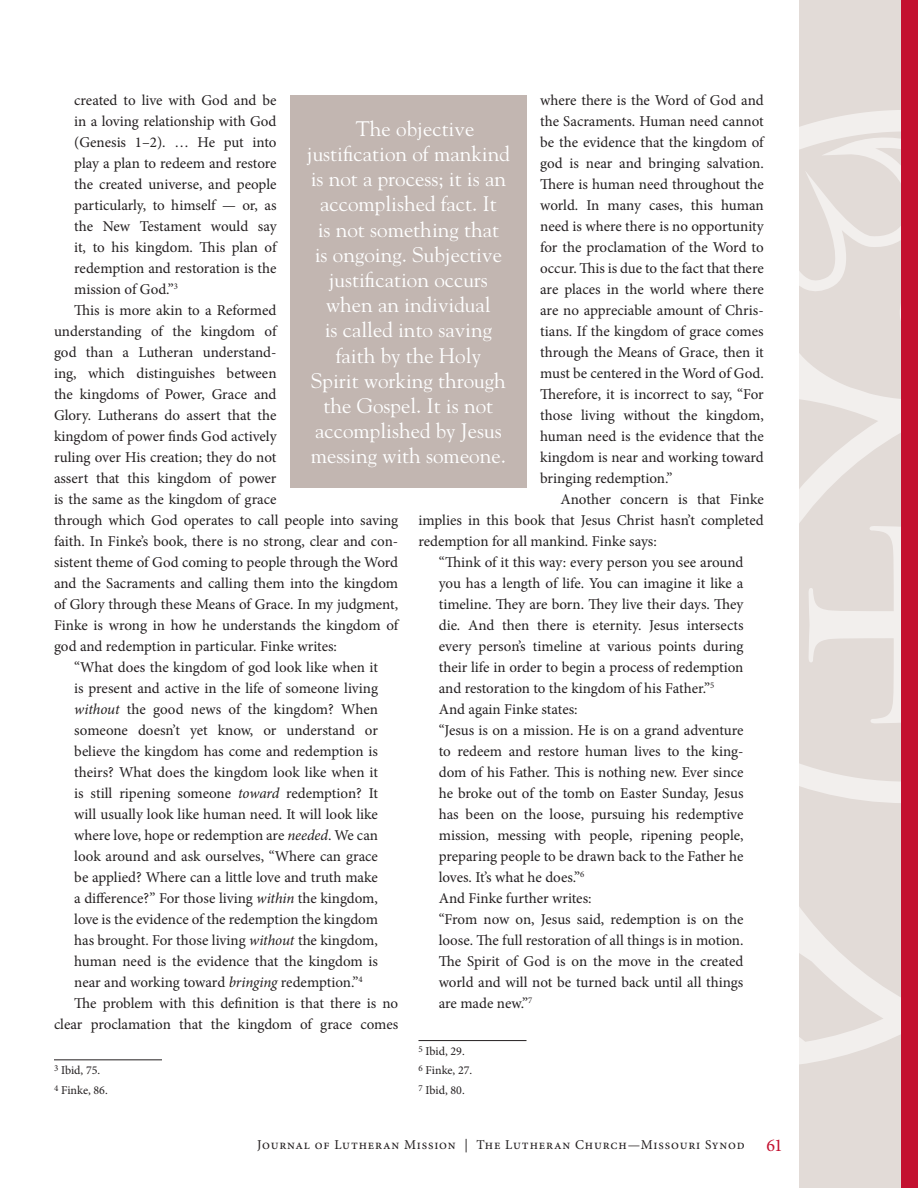
<style>
.page{position:relative;width:918px;height:1188px;background:#fff}
.page>*{position:absolute;margin:0;border:0;box-sizing:border-box;transform-origin:0 0}
.Pull-quote{font:21px "Goudy Std";color:#fff}
.scripture{font:15px/21px "Minion Pro";letter-spacing:-.01em;color:#231f20;text-align:justify}
.text{font:15px/21px "Minion Pro";color:#231f20}
.t1{font:13.5px "Minion Pro";letter-spacing:.06em;color:#231f20}
.footnote{font:12px "Minion Pro";color:#231f20}
.s1{font-style:italic}
.s2{font-size:18px;color:#c3102f}
</style>
<div class="page">
<div style="left:799px;top:0;width:119px;height:1188px;background:#e2dbd7"></div>
<svg style="left:799px;top:108px;width:103px;height:960px"></svg>
<div style="left:902px;top:0;width:16px;height:1188px;background:#c3102f"></div>
<div style="left:290px;top:96px;width:237px;height:392px;background:#c2b6b1"></div>
<hr style="left:54px;top:1059px;width:108px;height:1px;background:#231f20">
<hr style="left:418px;top:1040px;width:108px;height:1px;background:#231f20">
<p class="scripture" style="left:74px;top:90px;width:205px">created to live with God and be in a loving relationship with God (Genesis 1–2). … He put into play a plan to redeem and restore the created universe, and people particularly, to himself — or, as the New Testament would say it, to his kingdom. This plan of redemption and restoration is the mission of God.”<sup>3</sup></p>
<p class="text" style="left:54px;top:300px;width:347px;text-indent:20px">This is more akin to a Reformed<br>understanding of the kingdom of<br>god than a Lutheran understand-<br>ing, which distinguishes between<br>the kingdoms of Power, Grace and<br>Glory. Lutherans do assert that the<br>kingdom of power finds God actively<br>ruling over His creation; they do not<br>assert that this kingdom of power<br>is the same as the kingdom of grace<br>through which God operates to call people into saving faith. In Finke’s book, there is no strong, clear and con&shy;sistent theme of God coming to people through the Word and the Sacraments and calling them into the kingdom of Glory through these Means of Grace. In my judgment, Finke is wrong in how he understands the kingdom of god and redemption in particular. Finke writes:</p>
<p class="scripture" style="left:74px;top:657px;width:305px">“What does the kingdom of god look like when it is present and active in the life of someone living <span class="s1">without</span> the good news of the kingdom? When someone doesn’t yet know, or understand or believe the kingdom has come and redemption is theirs? What does the kingdom look like when it is still ripening someone <span class="s1">toward</span> redemption? It will usually look like human need. It will look like where love, hope or redemption are <span class="s1">needed</span>. We can look around and ask ourselves, “Where can grace be applied? Where can a little love and truth make a difference?” For those living <span class="s1">within</span> the kingdom, love is the evidence of the redemption the kingdom has brought. For those living <span class="s1">without</span> the kingdom, human need is the evidence that the kingdom is near and working toward <span class="s1">bringing</span> redemption.”<sup>4</sup></p>
<p class="text" style="left:54px;top:993px;width:346px;text-align:right">The problem with this definition is that there is no clear proclamation that the kingdom of grace comes</p>
<p class="footnote" style="left:54px;top:1062px;width:48px"><sup>3</sup> Ibid, 75.</p>
<p class="footnote" style="left:54px;top:1082px;width:55px"><sup>4</sup> Finke, 86.</p>
<p class="scripture" style="left:540px;top:90px;width:226px">where there is the Word of God and the Sacraments. Human need cannot be the evidence that the kingdom of god is near and bringing salvation.<br>There is human need throughout the world. In many cases, this human need is where there is no opportunity for the proclamation of the Word to occur. This is due to the fact that there are places in the world where there are no appreciable amount of Chris&shy;tians. If the kingdom of grace comes through the Means of Grace, then it must be centered in the Word of God.<br>Therefore, it is incorrect to say, “For those living without the kingdom, human need is the evidence that the kingdom is near and working toward bringing redemption.”</p>
<p class="text" style="left:418px;top:489px;width:347px;text-align:justify;text-indent:142px">Another concern is that Finke implies in this book that Jesus Christ hasn’t completed redemption for all mankind. Finke says:</p>
<p class="scripture" style="left:439px;top:552px;width:307px">“Think of it this way: every person you see around you has a length of life. You can imagine it like a timeline. They are born. They live their days. They die. And then there is eternity. Jesus intersects every person’s timeline at various points during their life in order to begin a process of redemption and restoration to the kingdom of his Father.”<sup>5</sup></p>
<p class="text" style="left:439px;top:699px;width:140px">And again Finke states:</p>
<p class="scripture" style="left:439px;top:720px;width:306px">“Jesus is on a mission. He is on a grand adventure to redeem and restore human lives to the king&shy;dom of his Father. This is nothing new. Ever since he broke out of the tomb on Easter Sunday, Jesus has been on the loose, pursuing his redemptive mission, messing with people, ripening people, preparing people to be drawn back to the Father he loves. It’s what he does.”<sup>6</sup></p>
<p class="text" style="left:439px;top:888px;width:154px">And Finke further writes:</p>
<p class="scripture" style="left:439px;top:909px;width:306px">“From now on, Jesus said, redemption is on the loose. The full restoration of all things is in motion.<br>The Spirit of God is on the move in the created world and will not be turned back until all things are made new.”<sup>7</sup></p>
<p class="footnote" style="left:418px;top:1043px;width:48px"><sup>5</sup> Ibid, 29.</p>
<p class="footnote" style="left:418px;top:1062px;width:55px"><sup>6</sup> Finke, 27.</p>
<p class="footnote" style="left:418px;top:1082px;width:48px"><sup>7</sup> Ibid, 80.</p>
<p class="Pull-quote" style="left:356px;top:116px;width:120px">The objective</p>
<p class="Pull-quote" style="left:307px;top:141px;width:205px">justification of mankind</p>
<p class="Pull-quote" style="left:311px;top:166px;width:197px">is not a process; it is an</p>
<p class="Pull-quote" style="left:320px;top:191px;width:178px">accomplished fact. It</p>
<p class="Pull-quote" style="left:318px;top:216px;width:183px">is not something that</p>
<p class="Pull-quote" style="left:315px;top:242px;width:189px">is ongoing. Subjective</p>
<p class="Pull-quote" style="left:329px;top:267px;width:161px">justification occurs</p>
<p class="Pull-quote" style="left:326px;top:292px;width:166px">when an individual</p>
<p class="Pull-quote" style="left:325px;top:317px;width:169px">is called into saving</p>
<p class="Pull-quote" style="left:336px;top:342px;width:147px">faith by the Holy</p>
<p class="Pull-quote" style="left:311px;top:368px;width:196px">Spirit working through</p>
<p class="Pull-quote" style="left:324px;top:393px;width:171px">the Gospel. It is not</p>
<p class="Pull-quote" style="left:315px;top:418px;width:188px">accomplished by Jesus</p>
<p class="Pull-quote" style="left:311px;top:443px;width:197px">messing with someone.</p>
<p class="t1" style="left:257px;top:1136px;width:527px">Journal of Lutheran Mission | The Lutheran Church—Missouri Synod <span class="s2">61</span></p>
</div>
